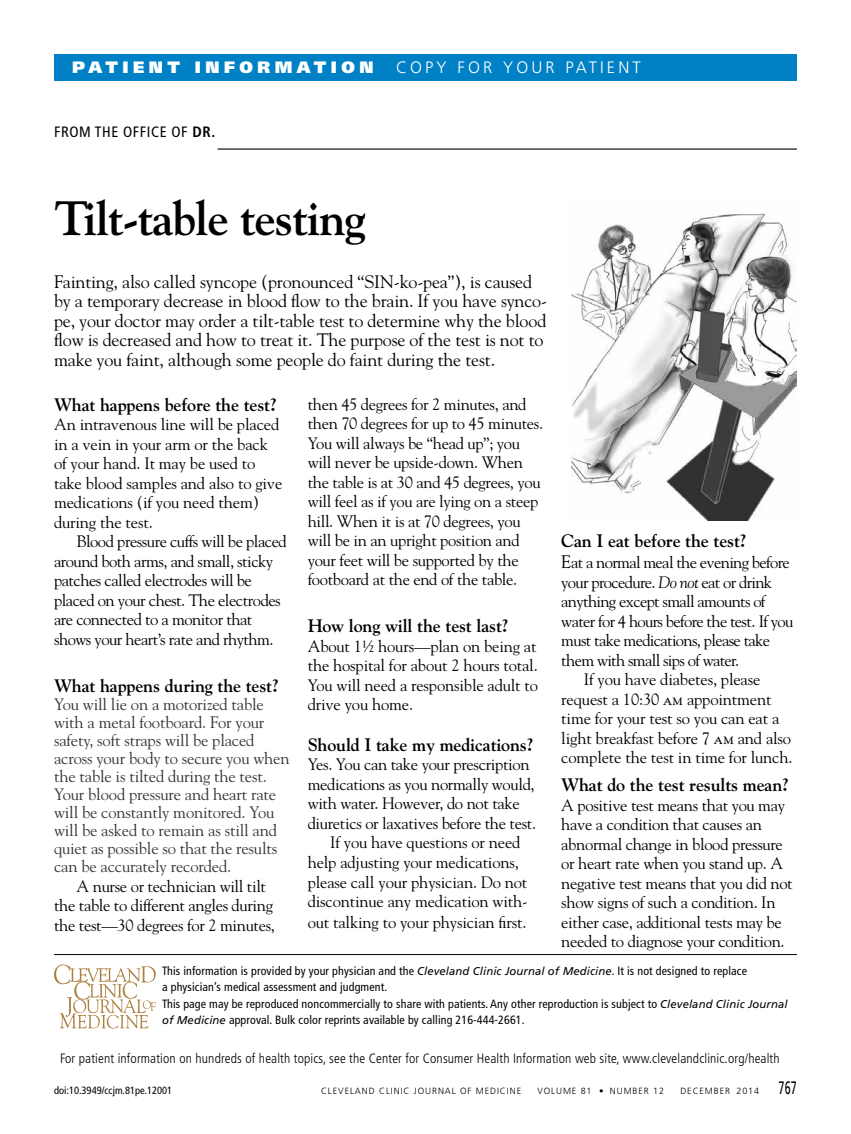
<style>
.page{position:relative;width:851px;height:1134px;background:#fff}
.page>*{position:absolute;margin:0;border:0;box-sizing:border-box;transform-origin:0 0}
.t1{font:700 48px "Goudy Std";letter-spacing:-.025em;color:#000}
.t2{font:18px/19.5px "Goudy Std";letter-spacing:-.01em;color:#000}
.t3{font:700 18px "Goudy Std";letter-spacing:-.01em;color:#000}
.t4{font:16.5px/19.5px "Goudy Std";letter-spacing:-.02em;color:#000}
.t5{font:16.5px/18px "Goudy Std";letter-spacing:-.01em;color:#363534}
.t6{font:16.5px "Goudy Std";letter-spacing:-.04em;color:#000}
.t7{font:900 16.5px "Frutiger LT Std";letter-spacing:.27em;color:#fff}
.t8{font:300 16.5px "Frutiger LT Std";letter-spacing:.19em;color:#fff}
.t9{font:condensed 15px "Frutiger LT Std";letter-spacing:.04em;color:#000}
.t10{font:300 condensed 13.5px "Frutiger LT Std";letter-spacing:.01em;color:#000}
.t11{font:condensed 12px/16.5px "Frutiger LT Std";letter-spacing:.01em;color:#000}
.t12{font:condensed 10.5px "Frutiger LT Std";color:#000}
.t13{font:300 9px "Frutiger LT Std";letter-spacing:.1em;color:#000}
.s1{font-weight:700}
.s2{font-size:18px}
.s3{font-style:italic}
.s4{font-style:italic;font-stretch:normal;font-size:11.25px}
.s5{font-weight:400;font-size:18px}
</style>
<div class="page">
<div style="left:54px;top:54px;width:742px;height:27px;background:#0081c6"></div>
<hr style="left:218px;top:148px;width:578px;height:2px;background:#000">
<hr style="left:54px;top:954px;width:742px;height:1px;background:#000">
<svg style="left:54px;top:965px;width:102px;height:64px"></svg>
<img style="left:571px;top:213px;width:225px;height:308px">
<p class="t7" style="left:72px;top:57px;width:303px">PATIENT INFORMATION</p>
<p class="t8" style="left:396px;top:58px;width:246px">COPY FOR YOUR PATIENT</p>
<p class="t9" style="left:54px;top:123px;width:163px">FROM THE OFFICE OF <span class="s1">DR.</span></p>
<h1 class="t1" style="left:54px;top:190px;width:313px">Tilt-table testing</h1>
<p class="t2" style="left:54px;top:272px;width:494px">Fainting, also called syncope (pronounced “SIN-ko-pea”), is caused by a temporary decrease in blood flow to the brain. If you have synco&shy;pe, your doctor may order a tilt-table test to determine why the blood flow is decreased and how to treat it. The purpose of the test is not to make you faint, although some people do faint during the test.</p>
<p class="t3" style="left:54px;top:394px;width:224px">What happens before the test?</p>
<p class="t4" style="left:54px;top:415px;width:230px">An intravenous line will be placed in a vein in your arm or the back of your hand. It may be used to take blood samples and also to give medications (if you need them) during the test.</p>
<p class="t4" style="left:54px;top:532px;width:234px;text-indent:23px">Blood pressure cuffs will be placed around both arms, and small, sticky patches called electrodes will be placed on your chest. The electrodes are connected to a monitor that shows your heart’s rate and rhythm.</p>
<p class="t3" style="left:54px;top:675px;width:226px">What happens during the test?</p>
<p class="t5" style="left:54px;top:695px;width:237px">You will lie on a motorized table with a metal footboard. For your safety, soft straps will be placed across your body to secure you when the table is tilted during the test.<br>Your blood pressure and heart rate will be constantly monitored. You will be asked to remain as still and quiet as possible so that the results can be accurately recorded.</p>
<p class="t4" style="left:54px;top:876px;width:222px;text-indent:23px">A nurse or technician will tilt the table to different angles during the test—30 degrees for 2 minutes,</p>
<p class="t4" style="left:308px;top:394px;width:237px">then 45 degrees for 2 minutes, and then 70 degrees for up to 45 minutes.<br>You will always be “head up”; you will never be upside-down. When the table is at 30 and 45 degrees, you will feel as if you are lying on a steep hill. When it is at 70 degrees, you will be in an upright position and your feet will be supported by the footboard at the end of the table.</p>
<p class="t3" style="left:308px;top:615px;width:203px">How long will the test last?</p>
<p class="t4" style="left:308px;top:636px;width:232px;text-align:justify">About 1½ hours—plan on being at the hospital for about 2 hours total.<br>You will need a responsible adult to drive you home.</p>
<p class="t3" style="left:308px;top:734px;width:227px">Should I take my medications?</p>
<p class="t4" style="left:308px;top:755px;width:223px">Yes. You can take your prescription</p>
<p class="t4" style="left:308px;top:774px;width:228px">medications as you normally would,</p>
<p class="t4" style="left:308px;top:794px;width:214px">with water. However, do not take</p>
<p class="t4" style="left:308px;top:813px;width:230px">diuretics or laxatives before the test.</p>
<p class="t4" style="left:330px;top:833px;width:192px">If you have questions or need</p>
<p class="t4" style="left:308px;top:852px;width:213px">help adjusting your medications,</p>
<p class="t4" style="left:308px;top:872px;width:221px">please call your physician. Do not</p>
<p class="t4" style="left:308px;top:891px;width:221px">discontinue any medication with-</p>
<p class="t4" style="left:308px;top:912px;width:220px">out talking to your physician first.</p>
<p class="t3" style="left:561px;top:530px;width:187px">Can I eat before the test?</p>
<p class="t6" style="left:561px;top:553px;width:230px"><span class="s2">E</span>at a normal meal the evening before</p>
<p class="t6" style="left:561px;top:572px;width:212px">your procedure. <span class="s3">Do not</span> eat or drink</p>
<p class="t6" style="left:561px;top:592px;width:206px">anything except small amounts of</p>
<p class="t6" style="left:561px;top:611px;width:234px">water for 4 hours before the test. If you</p>
<p class="t6" style="left:561px;top:631px;width:210px">must take medications, please take</p>
<p class="t6" style="left:561px;top:650px;width:179px">them with small sips of water.</p>
<p class="t4" style="left:584px;top:670px;width:178px">If you have diabetes, please</p>
<p class="t4" style="left:561px;top:689px;width:212px">request a 10:30 am appointment</p>
<p class="t4" style="left:561px;top:709px;width:219px">time for your test so you can eat a</p>
<p class="t4" style="left:561px;top:728px;width:231px">light breakfast before 7 am and also</p>
<p class="t4" style="left:561px;top:748px;width:233px">complete the test in time for lunch.</p>
<p class="t3" style="left:561px;top:774px;width:229px">What do the test results mean?</p>
<p class="t4" style="left:561px;top:795px;width:233px">A positive test means that you may have a condition that causes an abnormal change in blood pressure or heart rate when you stand up. A negative test means that you did not show signs of such a condition. In either case, additional tests may be needed to diagnose your condition.</p>
<p class="t11" style="left:162px;top:962px;width:627px">This information is provided by your physician and the <span class="s4">Cleveland Clinic Journal of Medicine</span>. It is not designed to replace<br>a physician’s medical assessment and judgment.<br>This page may be reproduced noncommercially to share with patients. Any other reproduction is subject to <span class="s4">Cleveland Clinic Journal of Medicine</span> approval. Bulk color reprints available by calling 216-444-2661.</p>
<p class="t10" style="left:60px;top:1051px;width:721px">For patient information on hundreds of health topics, see the Center for Consumer Health Information web site, www.clevelandclinic.org/health</p>
<p class="t12" style="left:54px;top:1084px;width:120px">doi:10.3949/ccjm.81pe.12001</p>
<p class="t13" style="left:321px;top:1085px;width:202px">CLEVELAND CLINIC JOURNAL OF MEDICINE</p>
<p class="t13" style="left:537px;top:1085px;width:128px">VOLUME 81 • NUMBER 12</p>
<p class="t13" style="left:680px;top:1085px;width:118px">DECEMBER 2014 <span class="s5">767</span></p>
</div>
